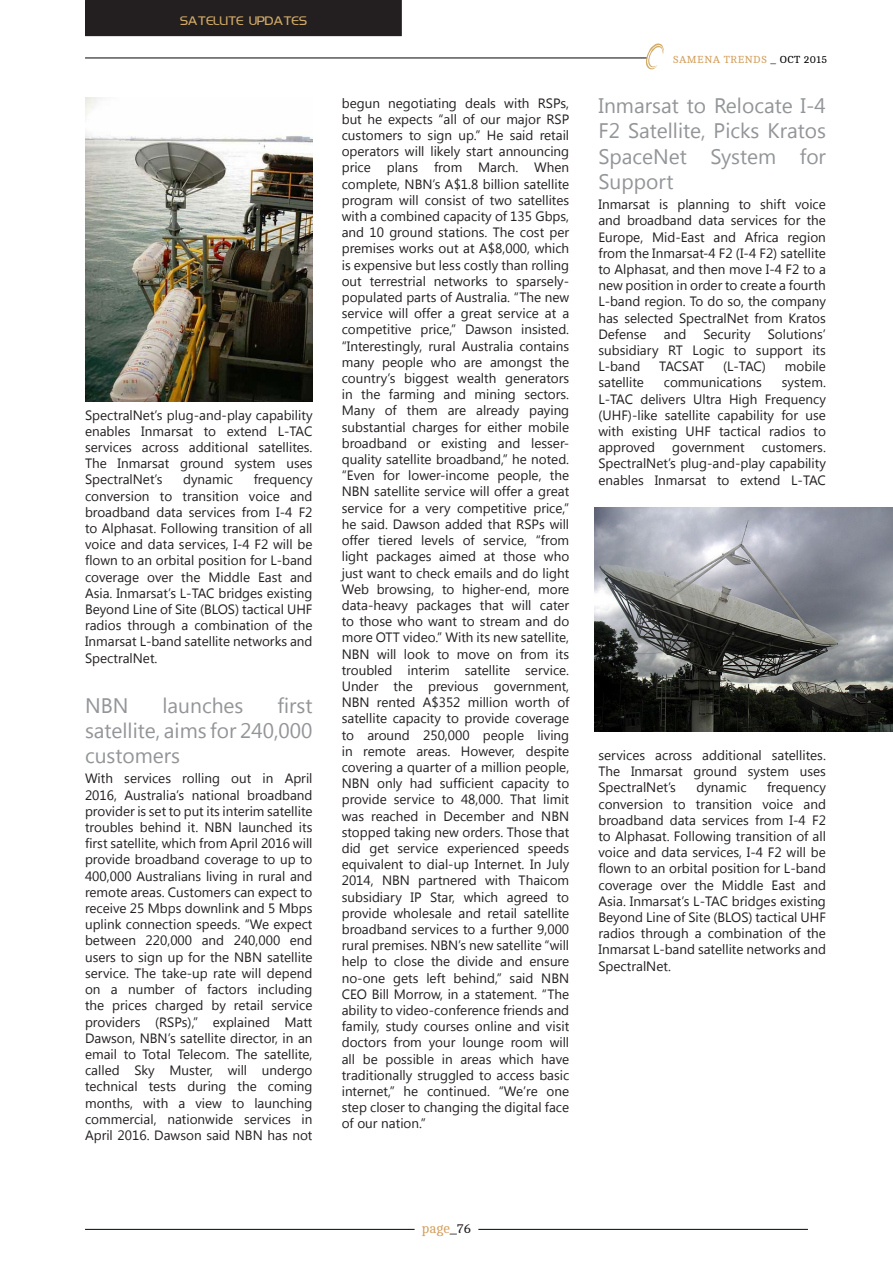
<style>
.page{position:relative;width:893px;height:1263px;background:#fff}
.page>*{position:absolute;margin:0;border:0;box-sizing:border-box;transform-origin:0 0}
.t1{font:21px/25.2px "Segoe UI";color:#939598;text-align:justify}
.t2{font:13.5px/16.2px "Segoe UI";color:#231f20;text-align:justify}
.t3{font:13.5px "Cambo";color:#d39f5c}
.t4{font:12px "Koshgarian";color:#d2ab66}
.t5{font:10.5px "Cambo";letter-spacing:.04em;color:#d39f5c}
.s1{color:#231f20}
.s2{color:#000}
</style>
<div class="page">
<hr style="left:85px;top:57px;width:562px;height:2px;background:#231f20">
<svg style="left:645px;top:43px;width:19px;height:27px"></svg>
<div style="left:86px;top:1px;width:315px;height:34px;background:#231f20"></div>
<div style="left:85px;top:0;width:317px;height:36px;border:2px solid #231f20"></div>
<hr style="left:85px;top:1229px;width:330px;height:1px;background:#231f20">
<hr style="left:478px;top:1229px;width:330px;height:1px;background:#231f20">
<img style="left:85px;top:98px;width:228px;height:303px">
<img style="left:594px;top:508px;width:299px;height:224px">
<p class="t4" style="left:180px;top:14px;width:128px">SATELLITE UPDATES</p>
<p class="t2" style="left:85px;top:406px;width:229px">SpectralNet’s plug-and-play capability enables Inmarsat to extend L-TAC services across additional satellites.<br>The Inmarsat ground system uses SpectralNet’s</p>
<p class="t2" style="left:85px;top:471px;width:229px;text-indent:169px">frequency conversion to transition voice and broadband data services from I-4 F2 to Alphasat. Following transition of all voice and data services, I-4 F2 will be flown to an orbital position for L-band coverage over the Middle East and Asia. Inmarsat’s L-TAC bridges existing Beyond Line of Site (BLOS) tactical UHF radios through a combination of the Inmarsat L-band satellite networks and SpectralNet.</p>
<h1 class="t1" style="left:85px;top:692px;width:45px">NBN</h1>
<h1 class="t1" style="left:162px;top:692px;width:83px">launches</h1>
<p class="t2" style="left:183px;top:471px;width:52px">dynamic</p>
<h1 class="t1" style="left:85px;top:692px;width:229px;text-indent:192px">first satellite, aims for 240,000 customers</h1>
<p class="t2" style="left:85px;top:770px;width:229px">With services rolling out in April 2016, Australia’s national broadband provider is set to put its interim satellite troubles behind it. NBN launched its first satellite, which from April 2016 will provide broadband coverage to up to 400,000 Australians living in rural and remote areas. Customers can expect to receive 25 Mbps downlink and 5 Mbps uplink connection speeds. “We expect between 220,000 and 240,000 end users to sign up for the NBN satellite service. The take-up rate will depend on a number of factors including the prices charged by retail service providers (RSPs),” explained Matt Dawson, NBN’s satellite director, in an email to Total Telecom. The satellite, called Sky Muster, will undergo technical tests during the coming months, with a view to launching commercial, nationwide services in April 2016. Dawson said NBN has not</p>
<p class="t5" style="left:673px;top:53px;width:156px">SAMENA TRENDS <span class="s1">_</span> <span class="s2">OCT 2015</span></p>
<p class="t2" style="left:342px;top:94px;width:229px">begun negotiating deals with RSPs, but he expects “all of our major RSP customers to sign up.” He said retail operators will likely start announcing price plans from March. When complete, NBN’s A$1.8 billion satellite program will consist of two satellites with a combined capacity of 135 Gbps, and 10 ground stations. The cost per premises works out at A$8,000, which is expensive but less costly than rolling out terrestrial networks to sparsely&shy;populated parts of Australia. “The new service will offer a great service at a competitive price,” Dawson insisted. “Interestingly, rural Australia contains many people who are amongst the country’s biggest wealth generators in the farming and mining sectors.<br>Many of them are already paying substantial charges for either mobile broadband or existing and lesser&shy;quality satellite broadband,” he noted. “Even for lower-income people, the NBN satellite service will offer a great service for a very competitive price,” he said. Dawson added that RSPs will offer tiered levels of service, “from light packages aimed at those who just want to check emails and do light Web browsing, to higher-end, more data-heavy packages that will cater to those who want to stream and do more OTT video.” With its new satellite, NBN will look to move on from its troubled interim satellite service.<br>Under the previous government, NBN rented A$352 million worth of satellite capacity to provide coverage to around 250,000 people living in remote areas. However, despite covering a quarter of a million people, NBN only had sufficient capacity to provide service to 48,000. That limit was reached in December and NBN stopped taking new orders. Those that did get service experienced speeds equivalent to dial-up Internet. In July 2014, NBN partnered with Thaicom subsidiary IP Star, which agreed to provide wholesale and retail satellite broadband services to a further 9,000 rural premises. NBN’s new satellite “will help to close the divide and ensure no-one gets left behind,” said NBN CEO Bill Morrow, in a statement. “The ability to video-conference friends and family, study courses online and visit doctors from your lounge room will all be possible in areas which have traditionally struggled to access basic internet,” he continued. “We’re one step closer to changing the digital face of our nation.”</p>
<h1 class="t1" style="left:598px;top:92px;width:229px">Inmarsat to Relocate I-4<br>F2 Satellite, Picks Kratos SpaceNet System for Support</h1>
<p class="t2" style="left:598px;top:196px;width:229px">Inmarsat is planning to shift voice and broadband data services for the Europe, Mid-East and Africa region from the Inmarsat-4 F2 (I-4 F2) satellite to Alphasat, and then move I-4 F2 to a new position in order to create a fourth L-band region. To do so, the company has selected SpectralNet from Kratos Defense</p>
<p class="t2" style="left:598px;top:325px;width:229px;text-indent:169px">Solutions’ subsidiary RT Logic to support its L-band</p>
<p class="t2" style="left:664px;top:325px;width:24px">and</p>
<p class="t2" style="left:703px;top:325px;width:49px">Security</p>
<p class="t2" style="left:659px;top:358px;width:46px">TACSAT</p>
<p class="t2" style="left:723px;top:358px;width:44px">(L-TAC)</p>
<p class="t2" style="left:785px;top:358px;width:43px">mobile</p>
<p class="t2" style="left:598px;top:374px;width:47px">satellite</p>
<p class="t2" style="left:664px;top:374px;width:100px">communications</p>
<p class="t2" style="left:598px;top:374px;width:229px;text-indent:183px">system.<br>L-TAC delivers Ultra High Frequency (UHF)-like satellite capability for use with existing UHF tactical radios to approved</p>
<p class="t2" style="left:598px;top:439px;width:229px;text-indent:163px">customers.<br>SpectralNet’s plug-and-play capability enables Inmarsat to extend L-TAC</p>
<p class="t2" style="left:672px;top:439px;width:74px">government</p>
<p class="t2" style="left:598px;top:746px;width:229px">services across additional satellites.<br>The Inmarsat ground system uses SpectralNet’s</p>
<p class="t2" style="left:598px;top:779px;width:229px;text-indent:169px">frequency conversion to transition voice and broadband data services from I-4 F2 to Alphasat. Following transition of all voice and data services, I-4 F2 will be flown to an orbital position for L-band coverage over the Middle East and Asia. Inmarsat’s L-TAC bridges existing Beyond Line of Site (BLOS) tactical UHF radios through a combination of the Inmarsat L-band satellite networks and SpectralNet.</p>
<p class="t2" style="left:696px;top:779px;width:52px">dynamic</p>
<p class="t3" style="left:422px;top:1221px;width:51px">page<span class="s1">_76</span></p>
</div>
